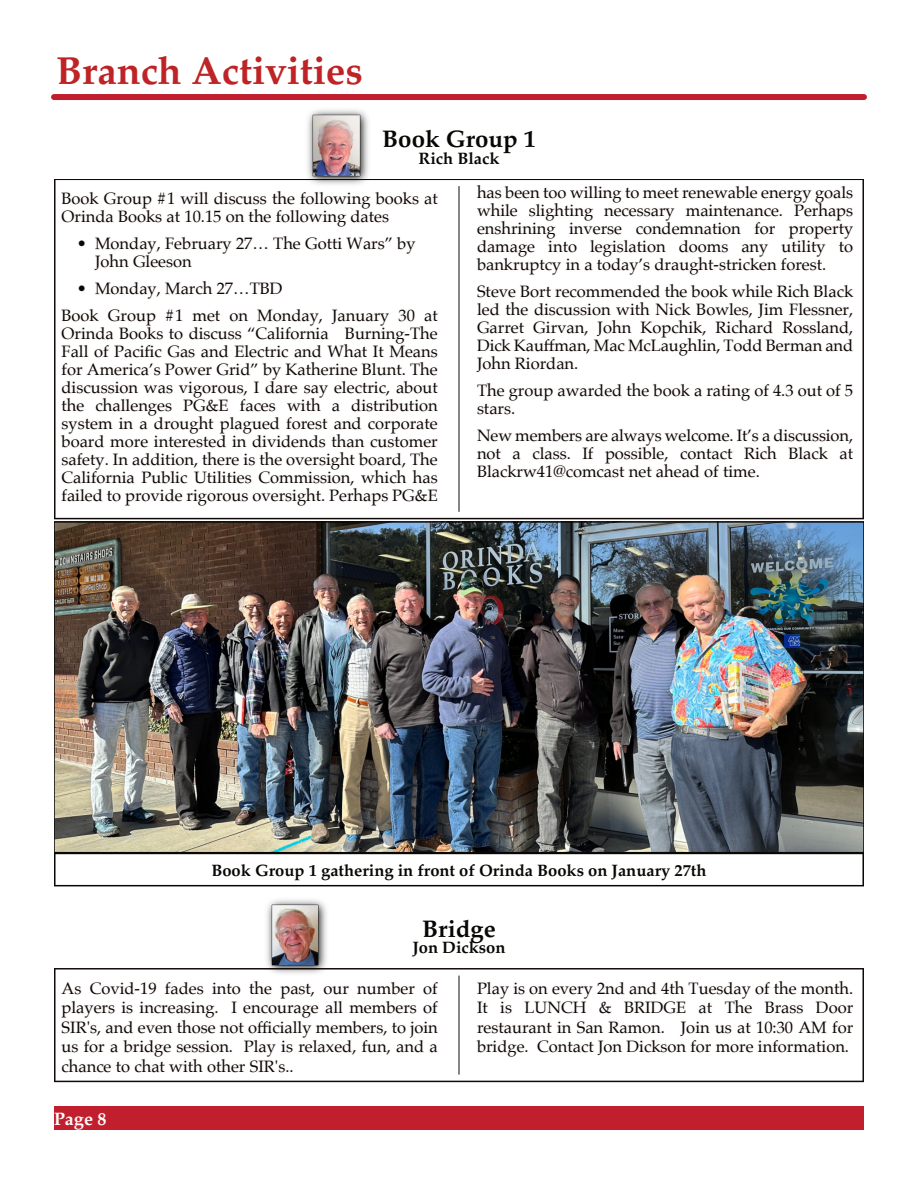
<style>
.page{position:relative;width:918px;height:1188px;background:#fff}
.page>*{position:absolute;margin:0;border:0;box-sizing:border-box;transform-origin:0 0}
.t1{font:700 39px "Palatino";color:#bf2325}
.t2{font:700 24px "Palatino";color:#080704}
.t3{font:700 18px "Palatino";color:#fff}
.t4{font:16.5px/18px "Palatino";color:#080704;text-align:justify}
.t5{font:700 16.5px "Palatino";color:#080704}
</style>
<div class="page">
<div style="left:54px;top:94px;width:810px;height:6px;background:#c11f2d"></div>
<svg style="left:54px;top:179px;width:810px;height:340px"></svg>
<hr style="left:459px;top:186px;width:1px;height:326px;background:#120a09">
<img style="left:304px;top:109px;width:68px;height:78px">
<img style="left:57px;top:525px;width:804px;height:325px">
<div style="left:54px;top:522px;width:810px;height:331px;border:2px solid #080704"></div>
<svg style="left:54px;top:853px;width:810px;height:33px"></svg>
<svg style="left:54px;top:968px;width:810px;height:114px"></svg>
<hr style="left:459px;top:976px;width:1px;height:99px;background:#120a09">
<img style="left:263px;top:899px;width:66px;height:77px">
<div style="left:54px;top:1107px;width:810px;height:23px;background:#c11f2d"></div>
<h1 class="t1" style="left:56px;top:52px;width:308px">Branch Activities</h1>
<h2 class="t2" style="left:382px;top:128px;width:155px">Book Group 1</h2>
<p class="t5" style="left:418px;top:150px;width:83px">Rich Black</p>
<p class="t4" style="left:62px;top:191px;width:378px">Book Group #1 will discuss the following books at<br>Orinda Books at 10.15 on the following dates</p>
<p class="t4" style="left:95px;top:236px;width:322px;text-indent:-18px">• Monday, February 27… The Gotti Wars” by<br>John Gleeson</p>
<p class="t4" style="left:62px;top:276px;width:378px;line-height:27px;text-indent:15px">• Monday, March 27…TBD<br>Book Group #1 met on Monday, January 30 at</p>
<p class="t4" style="left:62px;top:326px;width:378px">Orinda Books to discuss “California Burning-The Fall of Pacific Gas and Electric and What It Means for America’s Power Grid” by Katherine Blunt. The discussion was vigorous, I dare say electric, about the challenges PG&amp;E faces with a distribution system in a drought plagued forest and corporate board more interested in dividends than customer safety. In addition, there is the oversight board, The California Public Utilities Commission, which has failed to provide rigorous oversight. Perhaps PG&amp;E</p>
<p class="t4" style="left:477px;top:185px;width:378px">has been too willing to meet renewable energy goals while slighting necessary maintenance. Perhaps enshrining inverse condemnation for property damage into legislation dooms any utility to bankruptcy in a today’s draught-stricken forest.</p>
<p class="t4" style="left:477px;top:284px;width:378px">Steve Bort recommended the book while Rich Black led the discussion with Nick Bowles, Jim Flessner, Garret Girvan, John Kopchik, Richard Rossland, Dick Kauffman, Mac McLaughlin, Todd Berman and John Riordan.</p>
<p class="t4" style="left:477px;top:383px;width:378px">The group awarded the book a rating of 4.3 out of 5 stars.</p>
<p class="t4" style="left:477px;top:428px;width:378px">New members are always welcome. It’s a discussion, not a class. If possible, contact Rich Black at Blackrw41@comcast net ahead of time.</p>
<p class="t5" style="left:211px;top:862px;width:497px">Book Group 1 gathering in front of Orinda Books on January 27th</p>
<h2 class="t2" style="left:422px;top:917px;width:75px">Bridge</h2>
<p class="t5" style="left:412px;top:940px;width:95px">Jon Dickson</p>
<p class="t4" style="left:62px;top:979px;width:378px;line-height:19.5px">As Covid-19 fades into the past, our number of players is increasing. I encourage all members of SIR's, and even those not officially members, to join us for a bridge session. Play is relaxed, fun, and a chance to chat with other SIR's..</p>
<p class="t4" style="left:477px;top:979px;width:378px;line-height:19.5px">Play is on every 2nd and 4th Tuesday of the month.<br>It is LUNCH &amp; BRIDGE at The Brass Door restaurant in San Ramon. Join us at 10:30 AM for bridge. Contact Jon Dickson for more information.</p>
<p class="t3" style="left:54px;top:1110px;width:54px">Page 8</p>
</div>
